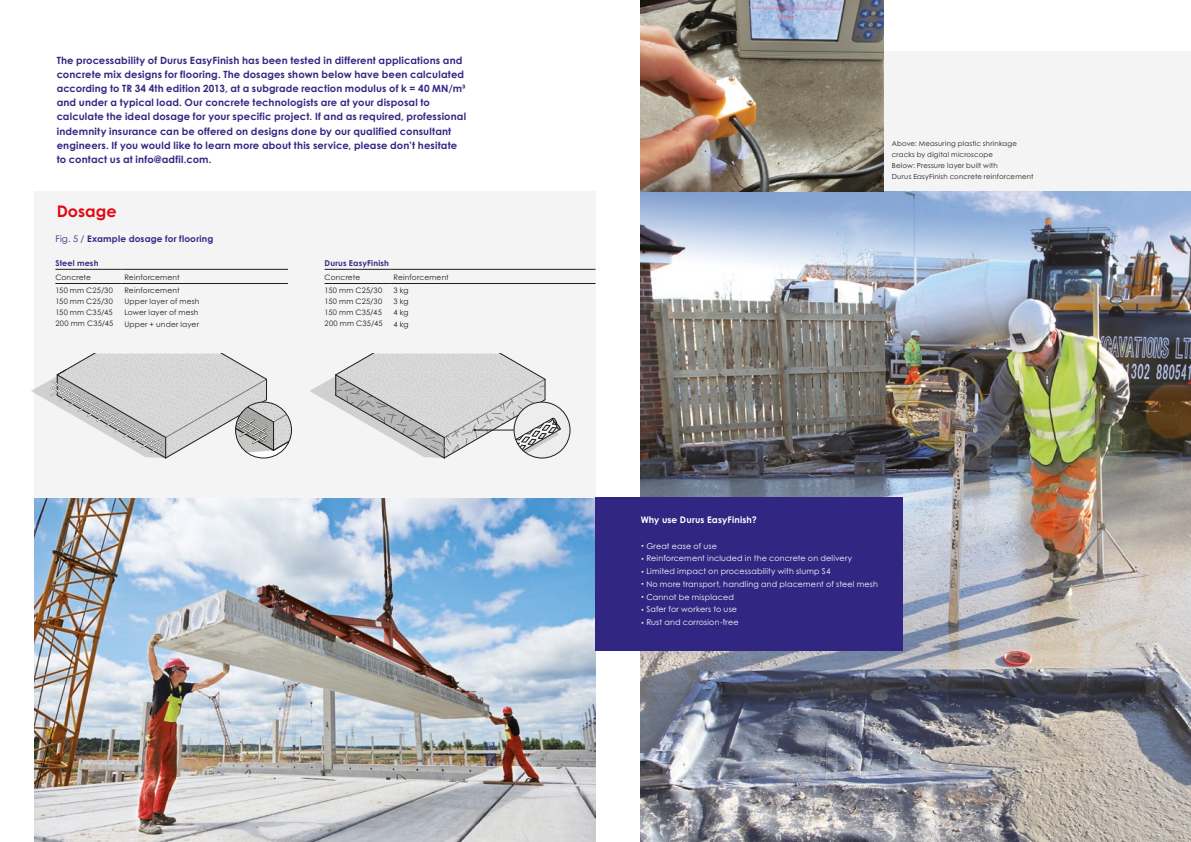
<style>
.page{position:relative;width:1191px;height:842px;background:#fff}
.page>*{position:absolute;margin:0;border:0;box-sizing:border-box;transform-origin:0 0}
.t1{font:700 16px "Century Gothic Pro";letter-spacing:.005em;color:#e30614}
.t2{font:700 10px/14.2px "Century Gothic Pro";letter-spacing:.015em;color:#312783}
.t3{font:700 9px "Century Gothic Pro";letter-spacing:.02em;color:#312783}
.t4{font:700 9px "Century Gothic Pro";letter-spacing:.02em;color:#fff}
.t5{font:8px "Century Gothic Pro";letter-spacing:.02em;color:#fff}
.t6{font:700 8px "Century Gothic Pro";letter-spacing:.025em;color:#312783}
.t7{font:7.5px/11px "Century Gothic Pro";letter-spacing:.025em;color:#1d1d1b;text-align:justify}
.t8{font:7.5px "Century Gothic Pro";letter-spacing:.005em;color:#1d1d1b}
.t9{font:7px/11px "Century Gothic Pro";letter-spacing:.025em;color:#1d1d1b}
.s1{font-weight:400}
.s2{font-size:6px}
</style>
<div class="page">
<img style="left:34px;top:497px;width:561px;height:345px">
<div style="left:34px;top:191px;width:561px;height:306px;background:#f4f4f4"></div>
<div style="left:641px;top:51px;width:550px;height:242px;background:#f4f4f4"></div>
<hr style="left:324px;top:269px;width:67px;height:1px;background:#1d1d1b">
<hr style="left:391px;top:269px;width:204px;height:1px;background:#1d1d1b">
<hr style="left:324px;top:283px;width:67px;height:1px;background:#1d1d1b">
<hr style="left:391px;top:283px;width:204px;height:1px;background:#1d1d1b">
<hr style="left:55px;top:269px;width:67px;height:1px;background:#1d1d1b">
<hr style="left:122px;top:269px;width:166px;height:1px;background:#1d1d1b">
<hr style="left:55px;top:283px;width:67px;height:1px;background:#1d1d1b">
<hr style="left:122px;top:283px;width:166px;height:1px;background:#1d1d1b">
<img style="left:641px;top:191px;width:550px;height:651px">
<div style="left:595px;top:497px;width:307px;height:154px;background:#312783"></div>
<img style="left:641px;top:0;width:242px;height:191px">
<svg style="left:31px;top:354px;width:260px;height:105px"></svg>
<div style="left:235px;top:402px;width:57px;height:56px;border:1px solid #1d1d1b;border-radius:50%"></div>
<div style="left:514px;top:402px;width:56px;height:56px;background:#ededed;border-radius:50%"></div>
<svg style="left:310px;top:354px;width:250px;height:105px"></svg>
<div style="left:513px;top:402px;width:57px;height:56px;border:1px solid #1d1d1b;border-radius:50%"></div>
<p class="t2" style="left:57px;top:53px;width:411px">The processability of Durus EasyFinish has been tested in different applications and concrete mix designs for flooring. The dosages shown below have been calculated according to TR 34 4th edition 2013, at a subgrade reaction modulus of k = 40 MN/m³ and under a typical load. Our concrete technologists are at your disposal to calculate the ideal dosage for your specific project. If and as required, professional indemnity insurance can be offered on designs done by our qualified consultant engineers. If you would like to learn more about this service, please don’t hesitate to contact us at info@adfil.com.</p>
<h1 class="t1" style="left:57px;top:201px;width:61px">Dosage</h1>
<p class="t3" style="left:55px;top:233px;width:159px"><span class="s1">Fig. 5 /</span> Example dosage for flooring</p>
<p class="t6" style="left:55px;top:258px;width:45px">Steel mesh</p>
<p class="t8" style="left:55px;top:272px;width:37px">Concrete</p>
<p class="t7" style="left:124px;top:271px;width:57px">Reinforcement</p>
<p class="t7" style="left:55px;top:285px;width:60px">150 mm C25/30<br>150 mm C25/30<br>150 mm C35/45<br>200 mm C35/45</p>
<p class="t7" style="left:124px;top:285px;width:77px;text-align:left">Reinforcement<br>Upper layer of mesh<br>Lower layer of mesh<br>Upper + under layer</p>
<p class="t6" style="left:324px;top:258px;width:66px">Durus EasyFinish</p>
<p class="t8" style="left:324px;top:272px;width:37px">Concrete</p>
<p class="t7" style="left:393px;top:271px;width:57px">Reinforcement</p>
<p class="t7" style="left:324px;top:285px;width:60px">150 mm C25/30<br>150 mm C25/30<br>150 mm C35/45<br>200 mm C35/45</p>
<p class="t7" style="left:393px;top:285px;width:16px">3 kg 3 kg 4 kg 4 kg</p>
<p class="t9" style="left:891px;top:138px;width:143px">Above: Measuring plastic shrinkage cracks by digital microscope<br>Below: Pressure layer built with<br>Durus EasyFinish concrete reinforcement</p>
<p class="t4" style="left:640px;top:514px;width:118px">Why use Durus EasyFinish?</p>
<p class="t5" style="left:640px;top:541px;width:78px"><span class="s2">•</span> Great ease of use</p>
<p class="t5" style="left:640px;top:554px;width:213px"><span class="s2">•</span> Reinforcement included in the concrete on delivery</p>
<p class="t5" style="left:640px;top:566px;width:191px"><span class="s2">•</span> Limited impact on processability with slump S4</p>
<p class="t5" style="left:640px;top:579px;width:239px"><span class="s2">•</span> No more transport, handling and placement of steel mesh</p>
<p class="t5" style="left:640px;top:592px;width:95px"><span class="s2">•</span> Cannot be misplaced</p>
<p class="t5" style="left:640px;top:605px;width:98px"><span class="s2">•</span> Safer for workers to use</p>
<p class="t5" style="left:640px;top:617px;width:99px"><span class="s2">•</span> Rust and corrosion-free</p>
</div>
